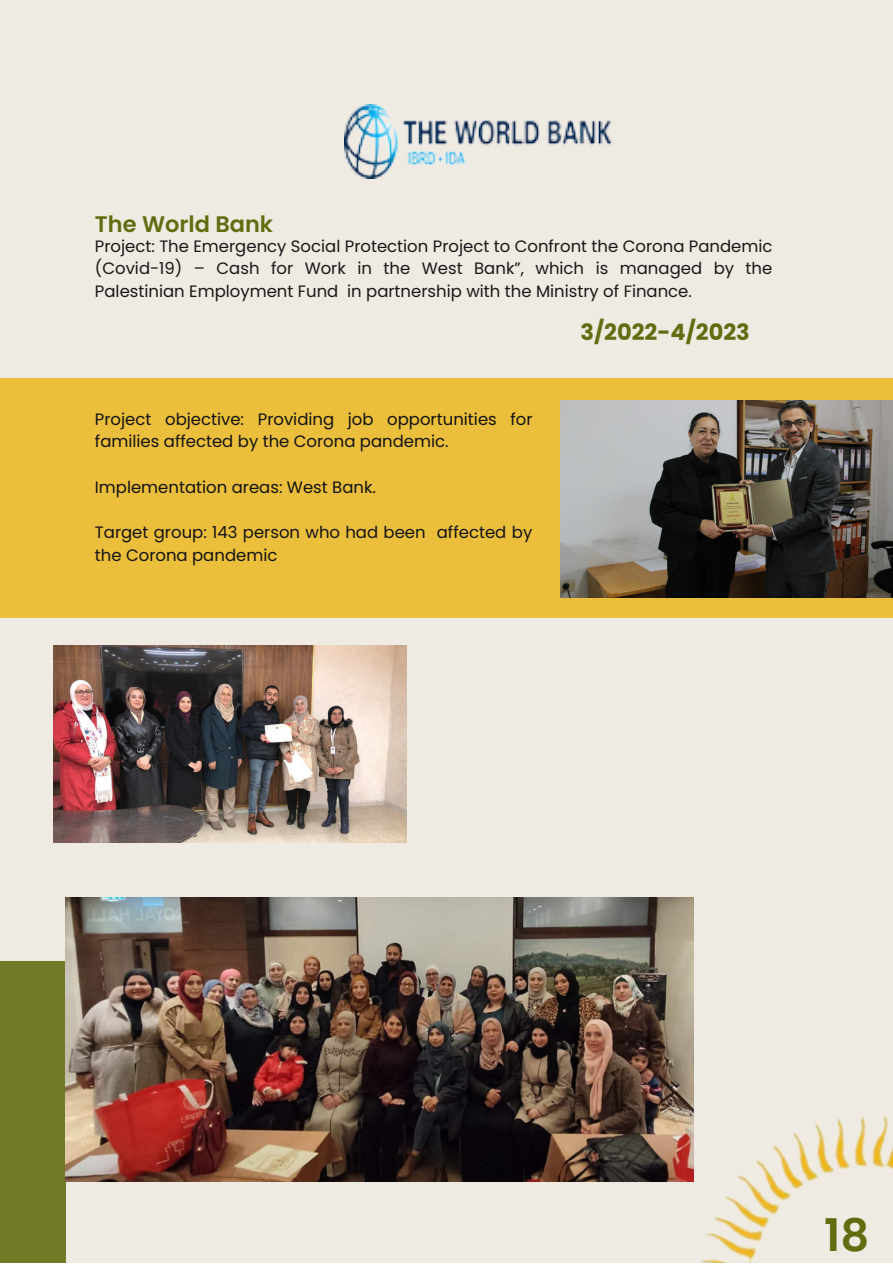
<style>
.page{position:relative;width:893px;height:1264px;background:#fff}
.page>*{position:absolute;margin:0;border:0;box-sizing:border-box;transform-origin:0 0}
.t1{font:600 45px "Poppins";color:#636c10}
.t2{font:700 22.5px "Poppins";color:#636c10}
.t3{font:600 22.5px "Poppins";color:#636c10}
.t4{font:16.5px/22.5px "Poppins";color:#191919;text-align:justify}
.t5{font:16.5px/22.5px "Poppins";color:#131313}
</style>
<div class="page">
<div style="left:0;top:0;width:892px;height:1262px;background:#efeae2"></div>
<div style="left:0;top:378px;width:892px;height:240px;background:#ebbe3b"></div>
<div style="left:0;top:961px;width:66px;height:301px;background:#727a27"></div>
<img style="left:560px;top:401px;width:332px;height:196px">
<img style="left:54px;top:645px;width:352px;height:197px">
<img style="left:345px;top:105px;width:267px;height:74px">
<img style="left:66px;top:897px;width:627px;height:284px">
<img style="left:658px;top:1046px;width:234px;height:216px">
<p class="t3" style="left:95px;top:208px;width:180px">The World Bank</p>
<p class="t4" style="left:95px;top:235px;width:679px">Project: The Emergency Social Protection Project to Confront the Corona Pandemic (Covid-19) – Cash for Work in the West Bank”, which is managed by the Palestinian Employment Fund in partnership with the Ministry of Finance.</p>
<p class="t5" style="left:95px;top:408px;width:439px">Project objective: Providing job opportunities for families affected by the Corona pandemic.</p>
<p class="t5" style="left:95px;top:475px;width:282px">Implementation areas: West Bank.</p>
<p class="t5" style="left:95px;top:521px;width:439px">Target group: 143 person who had been affected by the Corona pandemic</p>
<p class="t2" style="left:580px;top:316px;width:171px">3/2022-4/2023</p>
<p class="t1" style="left:824px;top:1204px;width:47px">18</p>
</div>
